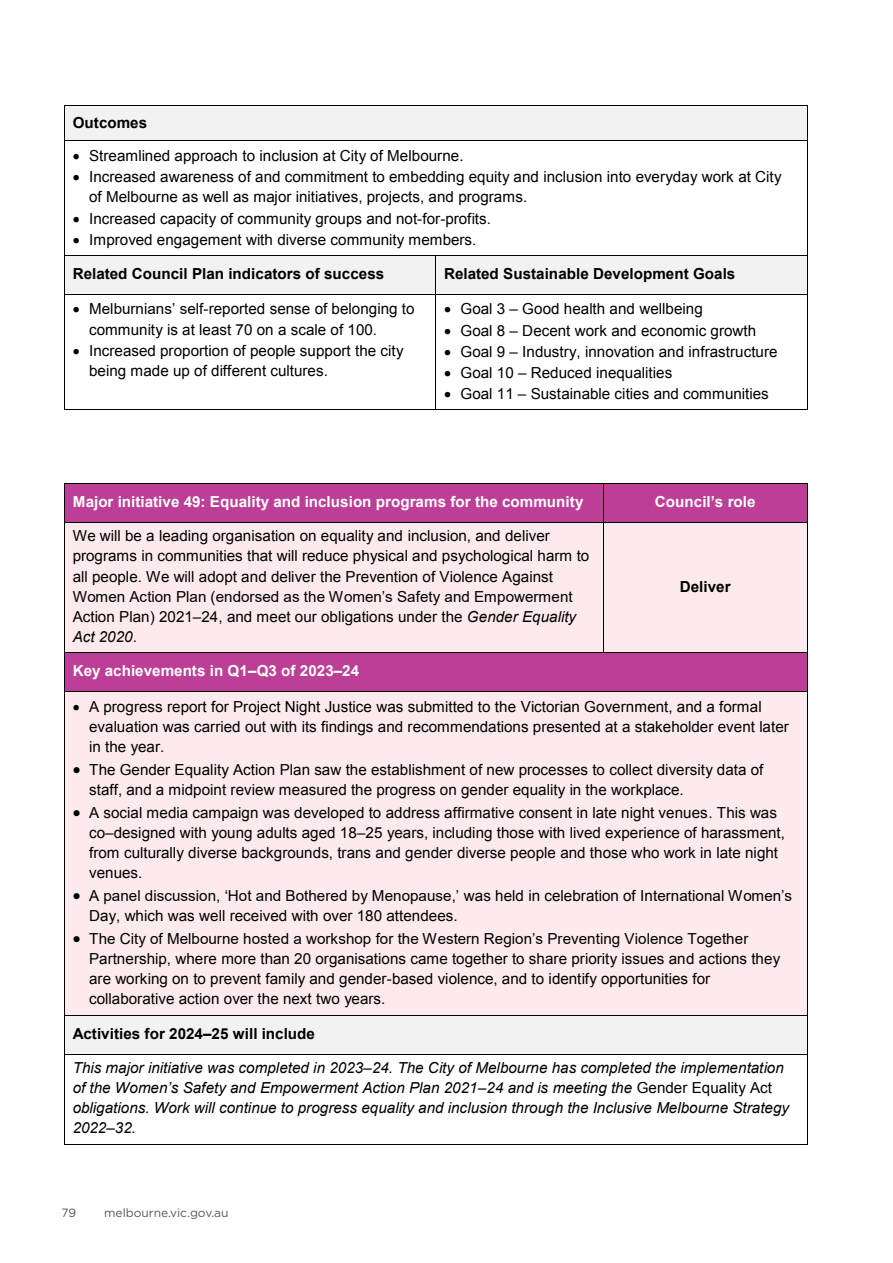
<style>
.page{position:relative;width:893px;height:1263px;background:#fff}
.page>*{position:absolute;margin:0;border:0;box-sizing:border-box;transform-origin:0 0}
.t1{font:15.15px/20.1px "Arial";color:#000}
.t2{font:italic 15.15px/20.1px "Arial";color:#000}
.t3{font:700 15.15px "Arial";color:#000}
.t4{font:700 15.15px "Arial";color:#fff}
.t5{font:12px "Gotham";color:#58595b}
.s1{font-style:italic}
.s2{font-style:normal}
</style>
<div class="page">
<div style="left:65px;top:106px;width:742px;height:35px;background:#f2f2f2"></div>
<hr style="left:65px;top:106px;width:742px;height:1px;background:#000">
<hr style="left:64px;top:106px;width:1px;height:35px;background:#000">
<hr style="left:807px;top:106px;width:1px;height:35px;background:#000">
<hr style="left:65px;top:141px;width:742px;height:1px;background:#000">
<hr style="left:64px;top:141px;width:1px;height:114px;background:#000">
<hr style="left:807px;top:141px;width:1px;height:114px;background:#000">
<div style="left:65px;top:256px;width:371px;height:38px;background:#f2f2f2"></div>
<div style="left:436px;top:256px;width:371px;height:38px;background:#f2f2f2"></div>
<hr style="left:65px;top:255px;width:371px;height:1px;background:#000">
<hr style="left:436px;top:255px;width:371px;height:1px;background:#000">
<hr style="left:64px;top:256px;width:1px;height:38px;background:#000">
<hr style="left:436px;top:256px;width:1px;height:38px;background:#000">
<hr style="left:807px;top:256px;width:1px;height:38px;background:#000">
<hr style="left:65px;top:294px;width:371px;height:1px;background:#000">
<hr style="left:436px;top:294px;width:371px;height:1px;background:#000">
<hr style="left:64px;top:295px;width:1px;height:115px;background:#000">
<hr style="left:65px;top:410px;width:371px;height:1px;background:#000">
<hr style="left:436px;top:295px;width:1px;height:115px;background:#000">
<hr style="left:436px;top:410px;width:371px;height:1px;background:#000">
<hr style="left:807px;top:295px;width:1px;height:115px;background:#000">
<div style="left:65px;top:483px;width:538px;height:39px;background:#bd3e96"></div>
<div style="left:604px;top:483px;width:203px;height:39px;background:#bd3e96"></div>
<hr style="left:65px;top:483px;width:538px;height:1px;background:#000">
<hr style="left:604px;top:483px;width:203px;height:1px;background:#000">
<hr style="left:64px;top:483px;width:1px;height:39px;background:#000">
<hr style="left:603px;top:483px;width:1px;height:39px;background:#000">
<hr style="left:807px;top:483px;width:1px;height:39px;background:#000">
<div style="left:65px;top:522px;width:538px;height:130px;background:#fdeaed"></div>
<div style="left:604px;top:522px;width:203px;height:130px;background:#fdeaed"></div>
<hr style="left:65px;top:522px;width:538px;height:1px;background:#000">
<hr style="left:604px;top:522px;width:203px;height:1px;background:#000">
<hr style="left:64px;top:522px;width:1px;height:130px;background:#000">
<hr style="left:603px;top:522px;width:1px;height:130px;background:#000">
<hr style="left:807px;top:522px;width:1px;height:130px;background:#000">
<div style="left:65px;top:653px;width:742px;height:38px;background:#bd3e96"></div>
<hr style="left:65px;top:652px;width:538px;height:1px;background:#000">
<hr style="left:604px;top:652px;width:203px;height:1px;background:#000">
<hr style="left:64px;top:653px;width:1px;height:38px;background:#000">
<hr style="left:807px;top:653px;width:1px;height:38px;background:#000">
<div style="left:65px;top:692px;width:742px;height:323px;background:#fdeaed"></div>
<hr style="left:65px;top:691px;width:742px;height:1px;background:#000">
<hr style="left:64px;top:692px;width:1px;height:323px;background:#000">
<hr style="left:807px;top:692px;width:1px;height:323px;background:#000">
<div style="left:65px;top:1015px;width:742px;height:39px;background:#f2f2f2"></div>
<hr style="left:65px;top:1015px;width:742px;height:1px;background:#000">
<hr style="left:64px;top:1015px;width:1px;height:39px;background:#000">
<hr style="left:807px;top:1015px;width:1px;height:39px;background:#000">
<hr style="left:65px;top:1054px;width:742px;height:1px;background:#000">
<hr style="left:64px;top:1054px;width:1px;height:90px;background:#000">
<hr style="left:65px;top:1144px;width:742px;height:1px;background:#000">
<hr style="left:807px;top:1054px;width:1px;height:90px;background:#000">
<p class="t3" style="left:73px;top:112px;width:76px">Outcomes</p>
<p class="t1" style="left:73px;top:146px;width:392px">• Streamlined approach to inclusion at City of Melbourne.</p>
<p class="t1" style="left:89px;top:167px;width:694px;text-indent:-16px">• Increased awareness of and commitment to embedding equity and inclusion into everyday work at City of Melbourne as well as major initiatives, projects, and programs.</p>
<p class="t1" style="left:73px;top:208px;width:420px">• Increased capacity of community groups and not-for-profits.</p>
<p class="t1" style="left:73px;top:230px;width:405px">• Improved engagement with diverse community members.</p>
<p class="t3" style="left:73px;top:264px;width:313px">Related Council Plan indicators of success</p>
<p class="t3" style="left:444px;top:264px;width:293px">Related Sustainable Development Goals</p>
<p class="t1" style="left:89px;top:299px;width:327px;text-indent:-16px">• Melburnians’ self-reported sense of belonging to community is at least 70 on a scale of 100.</p>
<p class="t1" style="left:89px;top:341px;width:316px;text-indent:-16px">• Increased proportion of people support the city being made up of different cultures.</p>
<p class="t1" style="left:444px;top:299px;width:260px">• Goal 3 – Good health and wellbeing</p>
<p class="t1" style="left:444px;top:320px;width:314px">• Goal 8 – Decent work and economic growth</p>
<p class="t1" style="left:444px;top:342px;width:335px">• Goal 9 – Industry, innovation and infrastructure</p>
<p class="t1" style="left:444px;top:363px;width:230px">• Goal 10 – Reduced inequalities</p>
<p class="t1" style="left:444px;top:384px;width:326px">• Goal 11 – Sustainable cities and communities</p>
<p class="t4" style="left:73px;top:491px;width:512px">Major initiative 49: Equality and inclusion programs for the community</p>
<p class="t4" style="left:655px;top:491px;width:102px">Council’s role</p>
<p class="t1" style="left:73px;top:526px;width:518px">We will be a leading organisation on equality and inclusion, and deliver programs in communities that will reduce physical and psychological harm to all people. We will adopt and deliver the Prevention of Violence Against Women Action Plan (endorsed as the Women’s Safety and Empowerment Action Plan) 2021–24, and meet our obligations under the <span class="s1">Gender Equality Act 2020</span>.</p>
<p class="t3" style="left:680px;top:576px;width:52px">Deliver</p>
<p class="t4" style="left:73px;top:661px;width:288px">Key achievements in Q1–Q3 of 2023–24</p>
<p class="t1" style="left:89px;top:697px;width:701px;text-indent:-16px">• A progress report for Project Night Justice was submitted to the Victorian Government, and a formal evaluation was carried out with its findings and recommendations presented at a stakeholder event later in the year.</p>
<p class="t1" style="left:89px;top:760px;width:676px;text-indent:-16px">• The Gender Equality Action Plan saw the establishment of new processes to collect diversity data of staff, and a midpoint review measured the progress on gender equality in the workplace.</p>
<p class="t1" style="left:89px;top:802px;width:697px;text-indent:-16px">• A social media campaign was developed to address affirmative consent in late night venues. This was co–designed with young adults aged 18–25 years, including those with lived experience of harassment, from culturally diverse backgrounds, trans and gender diverse people and those who work in late night venues.</p>
<p class="t1" style="left:89px;top:886px;width:704px;text-indent:-16px">• A panel discussion, ‘Hot and Bothered by Menopause,’ was held in celebration of International Women’s<br>Day, which was well received with over 180 attendees.</p>
<p class="t1" style="left:89px;top:928px;width:693px;text-indent:-16px">• The City of Melbourne hosted a workshop for the Western Region’s Preventing Violence Together Partnership, where more than 20 organisations came together to share priority issues and actions they are working on to prevent family and gender-based violence, and to identify opportunities for collaborative action over the next two years.</p>
<p class="t3" style="left:73px;top:1023px;width:244px">Activities for 2024–25 will include</p>
<p class="t2" style="left:73px;top:1058px;width:718px">This major initiative was completed in 2023–24. The City of Melbourne has completed the implementation of the Women’s Safety and Empowerment Action Plan 2021–24 and is meeting the <span class="s2">Gender Equality Act </span>obligations. Work will continue to progress equality and inclusion through the Inclusive Melbourne Strategy 2022–32.</p>
<p class="t5" style="left:62px;top:1205px;width:16px">79</p>
<p class="t5" style="left:104px;top:1205px;width:126px">melbourne.vic.gov.au</p>
</div>
